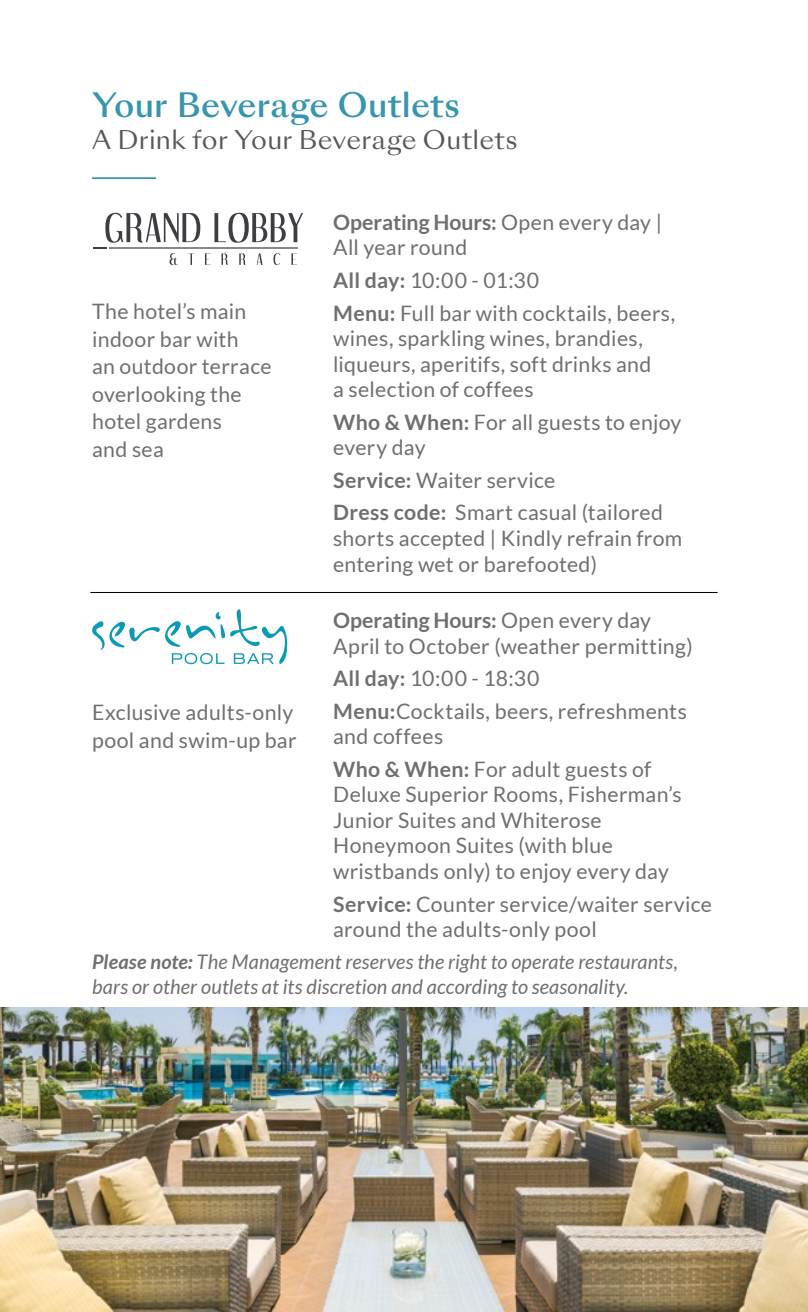
<style>
.page{position:relative;width:808px;height:1312px;background:#fff}
.page>*{position:absolute;margin:0;border:0;box-sizing:border-box;transform-origin:0 0}
.t1{font:500 32.5px "Sang Bleu Sunrise";letter-spacing:.01em;color:#3696af}
.t2{font:25px "Sang Bleu Sunrise";letter-spacing:.015em;color:#575756}
.t3{font:21.25px/25.5px "Lato";letter-spacing:.015em;color:#706f6f}
.t4{font:italic 20px/25px "Lato";letter-spacing:.005em;color:#706f6f}
.s1{font-weight:700}
</style>
<div class="page">
<svg style="left:92px;top:609px;width:195px;height:56px"></svg>
<hr style="left:92px;top:177px;width:64px;height:2px;background:#3696af">
<hr style="left:90px;top:592px;width:628px;height:1px;background:#000">
<img style="left:0;top:1007px;width:808px;height:304px">
<svg style="left:93px;top:213px;width:210px;height:52px"></svg>
<h1 class="t1" style="left:92px;top:82px;width:369px">Your Beverage Outlets</h1>
<p class="t2" style="left:92px;top:123px;width:427px">A Drink for Your Beverage Outlets</p>
<p class="t3" style="left:92px;top:297px;width:181px;line-height:27.5px">The hotel’s main indoor bar with<br>an outdoor terrace overlooking the hotel gardens<br>and sea</p>
<p class="t3" style="left:92px;top:698px;width:206px;line-height:27.5px">Exclusive adults-only pool and swim-up bar</p>
<p class="t3" style="left:333px;top:209px;width:330px"><span class="s1">Operating Hours:</span> Open every day |<br>All year round</p>
<p class="t3" style="left:333px;top:264px;width:344px;line-height:32.5px"><span class="s1">All day:</span> 10:00 - 01:30<br><span class="s1">Menu:</span> Full bar with cocktails, beers,</p>
<p class="t3" style="left:333px;top:325px;width:320px">wines, sparkling wines, brandies, liqueurs, aperitifs, soft drinks and a selection of coffees</p>
<p class="t3" style="left:333px;top:409px;width:350px"><span class="s1">Who &amp; When:</span> For all guests to enjoy every day</p>
<p class="t3" style="left:333px;top:463px;width:331px;line-height:32.5px"><span class="s1">Service:</span> Waiter service<br><span class="s1">Dress code:</span> Smart casual (tailored</p>
<p class="t3" style="left:333px;top:525px;width:351px">shorts accepted | Kindly refrain from entering wet or barefooted)</p>
<p class="t3" style="left:333px;top:607px;width:361px"><span class="s1">Operating Hours:</span> Open every day<br>April to October (weather permitting)</p>
<p class="t3" style="left:333px;top:662px;width:355px;line-height:32.5px"><span class="s1">All day:</span> 10:00 - 18:30<br><span class="s1">Menu:</span>Cocktails, beers, refreshments</p>
<p class="t3" style="left:333px;top:720px;width:320px;line-height:32.5px">and coffees<br><span class="s1">Who &amp; When:</span> For adult guests of</p>
<p class="t3" style="left:333px;top:781px;width:350px">Deluxe Superior Rooms, Fisherman’s<br>Junior Suites and Whiterose<br>Honeymoon Suites (with blue wristbands only) to enjoy every day</p>
<p class="t3" style="left:333px;top:890px;width:380px"><span class="s1">Service:</span> Counter service/waiter service around the adults-only pool</p>
<p class="t4" style="left:92px;top:949px;width:587px"><span class="s1">Please note:</span> The Management reserves the right to operate restaurants, bars or other outlets at its discretion and according to seasonality.</p>
</div>
